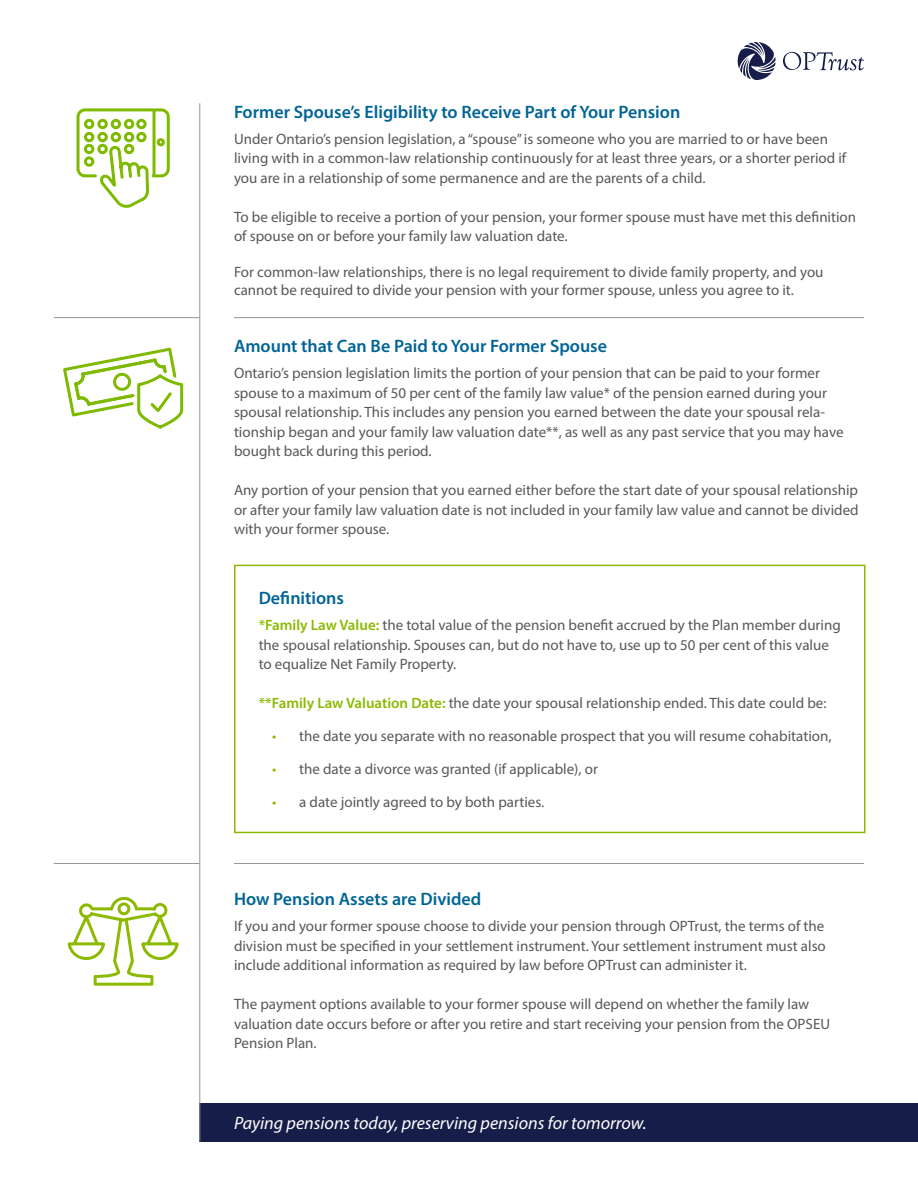
<style>
.page{position:relative;width:918px;height:1188px;background:#fff}
.page>*{position:absolute;margin:0;border:0;box-sizing:border-box;transform-origin:0 0}
.t1{font:600 18px "Myriad Pro";color:#016495}
.t2{font:italic 18px "Myriad Pro";color:#fff}
.t3{font:15px/19.5px "Myriad Pro";color:#57585a}
.s1{font-weight:600;color:#8bba00}
.s2{color:#8bba00}
</style>
<div class="page">
<hr style="left:234px;top:317px;width:630px;height:1px;background:#939598">
<hr style="left:234px;top:863px;width:630px;height:1px;background:#939598">
<div style="left:77px;top:108px;width:93px;height:69px;border:3px solid #7dba00;border-radius:7px"></div>
<svg style="left:97px;top:145px;width:529px;height:997px"></svg>
<svg style="left:82px;top:108px;width:84px;height:71px"></svg>
<hr style="left:54px;top:317px;width:145px;height:1px;background:#939598">
<hr style="left:54px;top:863px;width:145px;height:1px;background:#939598">
<svg style="left:738px;top:42px;width:38px;height:38px"></svg>
<svg style="left:783px;top:52px;width:81px;height:18px"></svg>
<div style="left:200px;top:1103px;width:718px;height:39px;background:#161d48"></div>
<svg style="left:63px;top:346px;width:122px;height:85px"></svg>
<svg style="left:67px;top:894px;width:114px;height:93px"></svg>
<div style="left:234px;top:565px;width:632px;height:268px;border:2px solid #8bba00"></div>
<hr style="left:200px;top:103px;width:1px;height:1039px;background:#939598">
<p class="t1" style="left:234px;top:100px;width:448px">Former Spouse’s Eligibility to Receive Part of Your Pension</p>
<p class="t3" style="left:234px;top:129px;width:614px">Under Ontario’s pension legislation, a “spouse” is someone who you are married to or have been living with in a common-law relationship continuously for at least three years, or a shorter period if you are in a relationship of some permanence and are the parents of a child.</p>
<p class="t3" style="left:234px;top:207px;width:624px">To be eligible to receive a portion of your pension, your former spouse must have met this definition of spouse on or before your family law valuation date.</p>
<p class="t3" style="left:234px;top:263px;width:591px;line-height:18px">For common-law relationships, there is no legal requirement to divide family property, and you cannot be required to divide your pension with your former spouse, unless you agree to it.</p>
<p class="t1" style="left:234px;top:335px;width:375px">Amount that Can Be Paid to Your Former Spouse</p>
<p class="t3" style="left:234px;top:363px;width:611px">Ontario’s pension legislation limits the portion of your pension that can be paid to your former spouse to a maximum of 50 per cent of the family law value* of the pension earned during your spousal relationship. This includes any pension you earned between the date your spousal rela&shy;tionship began and your family law valuation date**, as well as any past service that you may have bought back during this period.</p>
<p class="t3" style="left:234px;top:480px;width:626px;text-align:justify">Any portion of your pension that you earned either before the start date of your spousal relationship or after your family law valuation date is not included in your family law value and cannot be divided with your former spouse.</p>
<p class="t1" style="left:259px;top:587px;width:87px">Definitions</p>
<p class="t3" style="left:259px;top:615px;width:584px"><span class="s1">*Family Law Value:</span> the total value of the pension benefit accrued by the Plan member during the spousal relationship. Spouses can, but do not have to, use up to 50 per cent of this value to equalize Net Family Property.</p>
<p class="t3" style="left:259px;top:693px;width:569px"><span class="s1">**Family Law Valuation Date:</span> the date your spousal relationship ended. This date could be:</p>
<p class="t3" style="left:272px;top:726px;width:561px"><span class="s2">•</span> the date you separate with no reasonable prospect that you will resume cohabitation,</p>
<p class="t3" style="left:272px;top:759px;width:327px"><span class="s2">•</span> the date a divorce was granted (if applicable), or</p>
<p class="t3" style="left:272px;top:792px;width:274px"><span class="s2">•</span> a date jointly agreed to by both parties.</p>
<p class="t1" style="left:234px;top:887px;width:249px">How Pension Assets are Divided</p>
<p class="t3" style="left:234px;top:916px;width:593px;text-align:justify">If you and your former spouse choose to divide your pension through OPTrust, the terms of the division must be specified in your settlement instrument. Your settlement instrument must also include additional information as required by law before OPTrust can administer it.</p>
<p class="t3" style="left:234px;top:994px;width:598px">The payment options available to your former spouse will depend on whether the family law valuation date occurs before or after you retire and start receiving your pension from the OPSEU<br>Pension Plan.</p>
<p class="t2" style="left:234px;top:1112px;width:414px">Paying pensions today, preserving pensions for tomorrow.</p>
</div>
